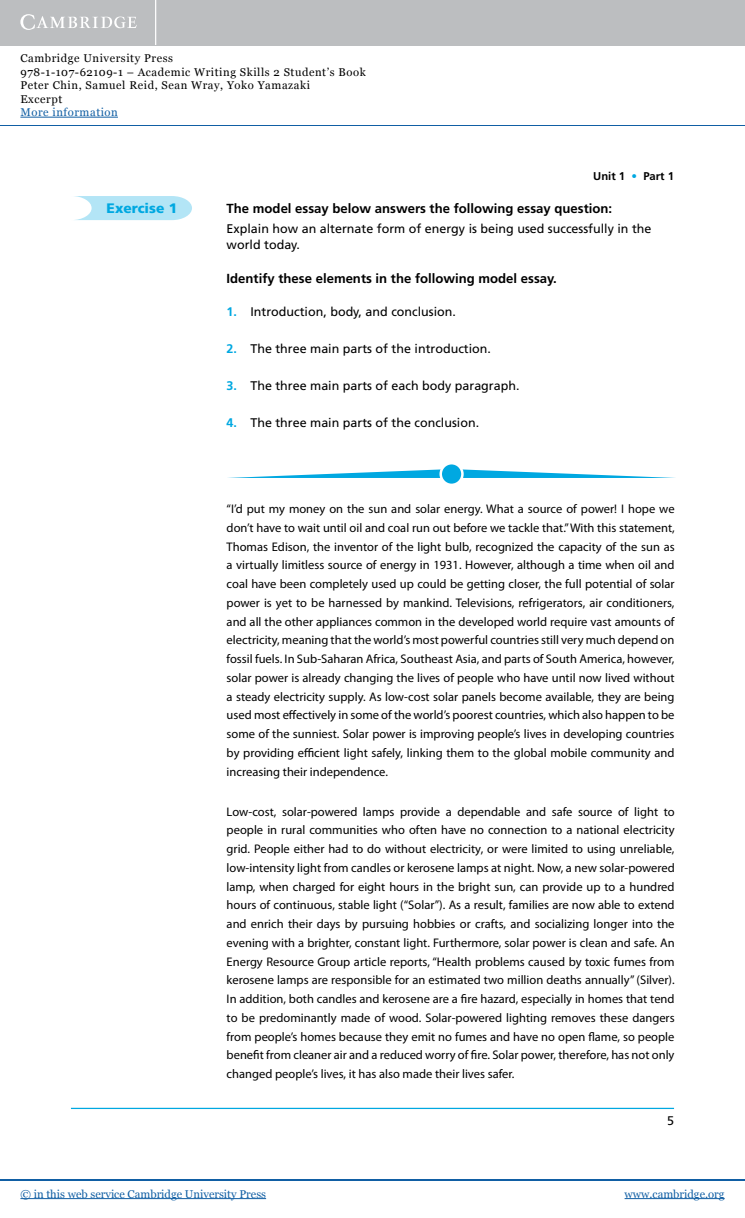
<style>
.page{position:relative;width:745px;height:1218px;background:#fff}
.page>*{position:absolute;margin:0;border:0;box-sizing:border-box;transform-origin:0 0}
.t1{font:900 13.75px "Frutiger";color:#00a8e1}
.t2{font:700 13.12px "Frutiger";color:#000}
.t3{font:12.5px/18.8px "Myriad Pro";color:#000;text-align:justify}
.t4{font:12.5px/16.2px "Frutiger";color:#000}
.t5{font:11.25px/13.4px "Georgia";letter-spacing:.05em;color:#000}
.t6{font:11.25px "Georgia";color:#115fa4}
.t7{font:11.25px "Georgia";letter-spacing:.05em;color:#115fa4}
.t8{font:700 11.25px "Frutiger";color:#000}
.s1{color:#00a8e1}
.s2{font-weight:700;color:#00a8e1}
</style>
<div class="page">
<div style="left:0;top:0;width:744px;height:45px;background:#bcbec0"></div>
<hr style="left:155px;top:0;width:1px;height:45px;background:#fff">
<svg style="left:20px;top:14px;width:117px;height:16px"></svg>
<hr style="left:20px;top:117px;width:98px;height:1px;background:#115fa4">
<hr style="left:0;top:125px;width:744px;height:1px;background:#115fa4">
<hr style="left:0;top:1179px;width:744px;height:1px;background:#115fa4">
<hr style="left:20px;top:1198px;width:246px;height:1px;background:#115fa4">
<hr style="left:624px;top:1198px;width:100px;height:1px;background:#115fa4">
<hr style="left:71px;top:1107px;width:602px;height:2px;background:#00a8e1">
<svg style="left:74px;top:196px;width:118px;height:24px;background:#bee8f7"></svg>
<svg style="left:228px;top:469px;width:447px;height:9px"></svg>
<svg style="left:440px;top:463px;width:22px;height:22px"></svg>
<div style="left:439px;top:462px;width:24px;height:24px;border:2px solid #fff;border-radius:50%"></div>
<p class="t5" style="left:20px;top:51px;width:346px">Cambridge University Press<br>978-1-107-62109-1 – Academic Writing Skills 2 Student’s Book Peter Chin, Samuel Reid, Sean Wray, Yoko Yamazaki<br>Excerpt</p>
<p class="t7" style="left:20px;top:104px;width:99px">More information</p>
<p class="t8" style="left:593px;top:169px;width:82px">Unit 1 <span class="s1">•</span> Part 1</p>
<p class="t1" style="left:107px;top:200px;width:72px">Exercise 1</p>
<p class="t2" style="left:226px;top:201px;width:387px">The model essay below answers the following essay question:</p>
<p class="t4" style="left:226px;top:221px;width:426px">Explain how an alternate form of energy is being used successfully in the world today.</p>
<p class="t2" style="left:226px;top:271px;width:331px">Identify these elements in the following model essay.</p>
<p class="t4" style="left:226px;top:304px;width:231px"><span class="s2">1.</span> Introduction, body, and conclusion.</p>
<p class="t4" style="left:226px;top:341px;width:266px"><span class="s2">2.</span> The three main parts of the introduction.</p>
<p class="t4" style="left:226px;top:378px;width:294px"><span class="s2">3.</span> The three main parts of each body paragraph.</p>
<p class="t4" style="left:226px;top:415px;width:254px"><span class="s2">4.</span> The three main parts of the conclusion.</p>
<p class="t3" style="left:226px;top:499px;width:449px">“I’d put my money on the sun and solar energy. What a source of power! I hope we don’t have to wait until oil and coal run out before we tackle that.” With this statement, Thomas Edison, the inventor of the light bulb, recognized the capacity of the sun as a virtually limitless source of energy in 1931. However, although a time when oil and coal have been completely used up could be getting closer, the full potential of solar power is yet to be harnessed by mankind. Televisions, refrigerators, air conditioners, and all the other appliances common in the developed world require vast amounts of electricity, meaning that the world’s most powerful countries still very much depend on fossil fuels. In Sub-Saharan Africa, Southeast Asia, and parts of South America, however, solar power is already changing the lives of people who have until now lived without a steady electricity supply. As low-cost solar panels become available, they are being used most effectively in some of the world’s poorest countries, which also happen to be some of the sunniest. Solar power is improving people’s lives in developing countries by providing efficient light safely, linking them to the global mobile community and increasing their independence.</p>
<p class="t3" style="left:226px;top:802px;width:449px">Low-cost, solar-powered lamps provide a dependable and safe source of light to people in rural communities who often have no connection to a national electricity grid. People either had to do without electricity, or were limited to using unreliable, low-intensity light from candles or kerosene lamps at night. Now, a new solar-powered lamp, when charged for eight hours in the bright sun, can provide up to a hundred hours of continuous, stable light (“Solar”). As a result, families are now able to extend and enrich their days by pursuing hobbies or crafts, and socializing longer into the evening with a brighter, constant light. Furthermore, solar power is clean and safe. An Energy Resource Group article reports, “Health problems caused by toxic fumes from kerosene lamps are responsible for an estimated two million deaths annually” (Silver).<br>In addition, both candles and kerosene are a fire hazard, especially in homes that tend to be predominantly made of wood. Solar-powered lighting removes these dangers from people’s homes because they emit no fumes and have no open flame, so people benefit from cleaner air and a reduced worry of fire. Solar power, therefore, has not only changed people’s lives, it has also made their lives safer.</p>
<p class="t4" style="left:666px;top:1112px;width:8px">5</p>
<p class="t6" style="left:20px;top:1185px;width:247px">© in this web service Cambridge University Press</p>
<p class="t6" style="left:624px;top:1185px;width:101px">www.cambridge.org</p>
</div>
